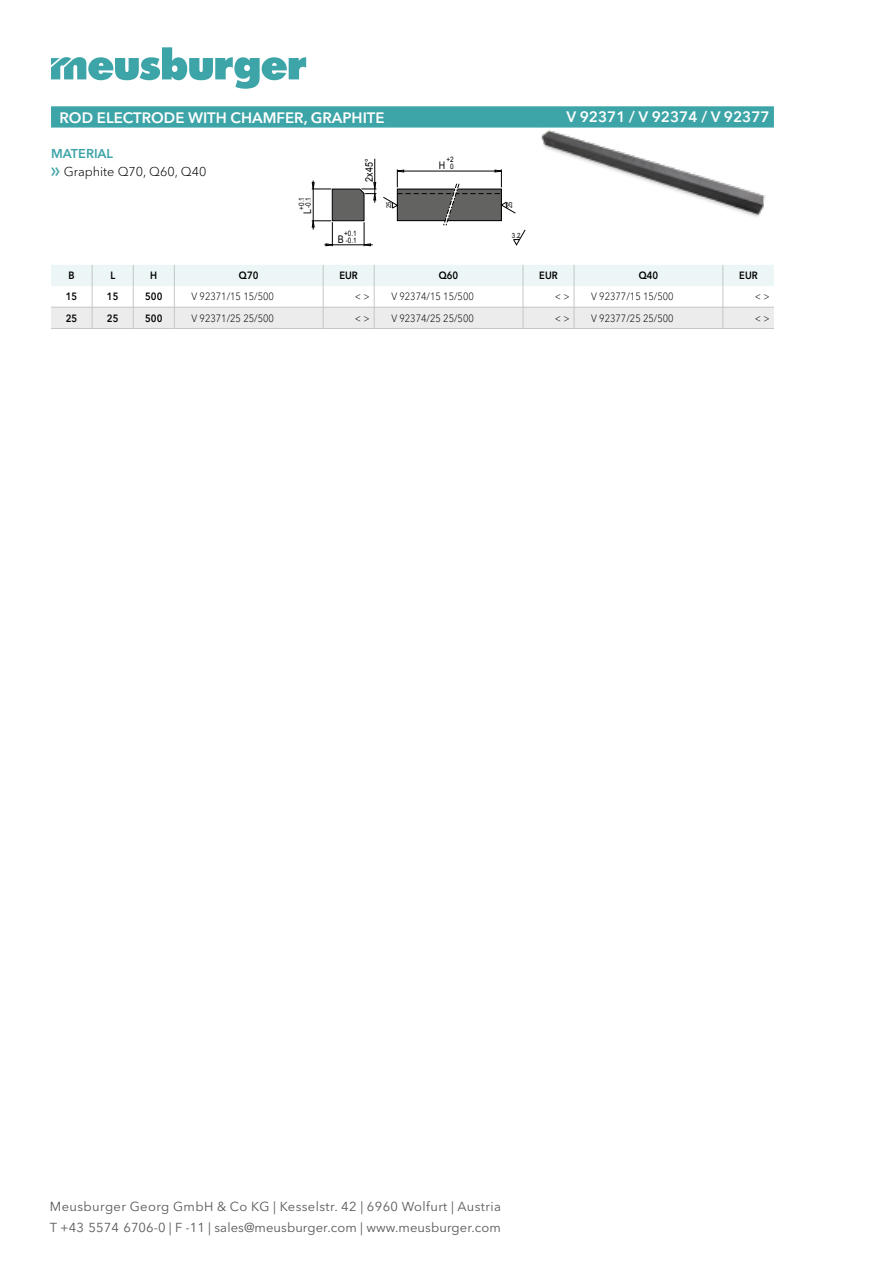
<style>
.page{position:relative;width:893px;height:1263px;background:#fff}
.page>*{position:absolute;margin:0;border:0;box-sizing:border-box;transform-origin:0 0}
.t1{font:600 15px "Avenir Next W1 G";color:#fff}
.t2{font:12.9px/20.7px "Avenir Next W1 G";letter-spacing:.01em;color:#585857}
.t3{font:300 12.75px/18px "Avenir Next W1 G";color:#000}
.t4{font:300 10.5px "Avenir Next W1 G";color:#000;scale:.9 1}
.t5{font:600 10.5px "Avenir Next W1 G";color:#000;scale:.9 1}
.t6{font:10.5px "Arial";color:#000;scale:.85 1}
.t7{font:7.5px/6.8px "Arial";color:#000;scale:.85 1}
.t8{font:7.2px "Arial";color:#000;scale:.85 1}
.t9{font:6.75px "Arial";color:#000;scale:.85 1}
.s1{font-weight:600;color:#3da4a8}
.s2{font-family:"Meusburger Sonderzeichen";font-weight:400;color:#3da4a8}
.s3{font-size:7.5px}
</style>
<div class="page">
<svg style="left:51px;top:47px;width:255px;height:42px"></svg>
<svg style="left:51px;top:106px;width:723px;height:22px;background:#43a7aa"></svg>
<hr style="left:313px;top:180px;width:1px;height:50px;background:#000">
<hr style="left:374px;top:159px;width:1px;height:44px;background:#000">
<svg style="left:312px;top:182px;width:64px;height:64px"></svg>
<svg style="left:383px;top:169px;width:143px;height:76px"></svg>
<img style="left:541px;top:129px;width:224px;height:88px">
<svg style="left:51px;top:265px;width:723px;height:63px"></svg>
<hr style="left:51px;top:328px;width:41px;height:1px;background:#c4c5c5">
<hr style="left:92px;top:328px;width:41px;height:1px;background:#c4c5c5">
<hr style="left:133px;top:328px;width:41px;height:1px;background:#c4c5c5">
<hr style="left:174px;top:328px;width:149px;height:1px;background:#c4c5c5">
<hr style="left:323px;top:328px;width:51px;height:1px;background:#c4c5c5">
<hr style="left:374px;top:328px;width:149px;height:1px;background:#c4c5c5">
<hr style="left:523px;top:328px;width:51px;height:1px;background:#c4c5c5">
<hr style="left:574px;top:328px;width:149px;height:1px;background:#c4c5c5">
<hr style="left:723px;top:328px;width:51px;height:1px;background:#c4c5c5">
<p class="t1" style="left:60px;top:108px;width:327px">ROD ELECTRODE WITH CHAMFER, GRAPHITE</p>
<p class="t1" style="left:566px;top:108px;width:205px">V 92371 / V 92374 / V 92377</p>
<p class="t3" style="left:51px;top:145px;width:157px"><span class="s1">MATERIAL<br></span><span class="s2">f</span> Graphite Q70, Q60, Q40</p>
<p class="t7" style="left:447px;top:156px;width:10px">+2</p>
<p class="t6" style="left:362px;top:182px;width:28px;rotate:-90deg">2x45°</p>
<p class="t6" style="left:439px;top:159px;width:19px">H <span class="s3">0</span></p>
<p class="t7" style="left:298px;top:210px;width:16px;rotate:-90deg">+0.1 -0.1</p>
<p class="t6" style="left:300px;top:214px;width:7px;rotate:-90deg">L</p>
<p class="t7" style="left:344px;top:230px;width:16px">+0.1</p>
<p class="t6" style="left:338px;top:232px;width:9px">B</p>
<p class="t7" style="left:346px;top:237px;width:14px">-0.1</p>
<p class="t9" style="left:384px;top:208px;width:9px;rotate:-90deg">25</p>
<p class="t9" style="left:505px;top:208px;width:9px;rotate:-90deg">25</p>
<p class="t8" style="left:512px;top:230px;width:12px">3.2</p>
<p class="t5" style="left:68px;top:269px;width:8px">B</p>
<p class="t5" style="left:110px;top:269px;width:7px">L</p>
<p class="t5" style="left:150px;top:269px;width:9px">H</p>
<p class="t5" style="left:239px;top:269px;width:23px">Q70</p>
<p class="t5" style="left:339px;top:269px;width:22px">EUR</p>
<p class="t5" style="left:439px;top:269px;width:23px">Q60</p>
<p class="t5" style="left:539px;top:269px;width:22px">EUR</p>
<p class="t5" style="left:639px;top:269px;width:23px">Q40</p>
<p class="t5" style="left:739px;top:269px;width:22px">EUR</p>
<p class="t5" style="left:66px;top:290px;width:14px">15</p>
<p class="t5" style="left:107px;top:290px;width:14px">15</p>
<p class="t5" style="left:145px;top:290px;width:21px">500</p>
<p class="t4" style="left:192px;top:290px;width:93px">V 92371/15 15/500</p>
<p class="t4" style="left:355px;top:290px;width:18px">&lt; &gt;</p>
<p class="t4" style="left:391px;top:290px;width:93px">V 92374/15 15/500</p>
<p class="t4" style="left:555px;top:290px;width:18px">&lt; &gt;</p>
<p class="t4" style="left:591px;top:290px;width:93px">V 92377/15 15/500</p>
<p class="t4" style="left:755px;top:290px;width:18px">&lt; &gt;</p>
<p class="t5" style="left:66px;top:311px;width:14px">25</p>
<p class="t5" style="left:107px;top:311px;width:14px">25</p>
<p class="t5" style="left:145px;top:311px;width:21px">500</p>
<p class="t4" style="left:192px;top:312px;width:93px">V 92371/25 25/500</p>
<p class="t4" style="left:355px;top:312px;width:18px">&lt; &gt;</p>
<p class="t4" style="left:391px;top:312px;width:93px">V 92374/25 25/500</p>
<p class="t4" style="left:555px;top:312px;width:18px">&lt; &gt;</p>
<p class="t4" style="left:591px;top:312px;width:93px">V 92377/25 25/500</p>
<p class="t4" style="left:755px;top:312px;width:18px">&lt; &gt;</p>
<p class="t2" style="left:50px;top:1196px;width:453px">Meusburger Georg GmbH &amp; Co KG | Kesselstr. 42 | 6960 Wolfurt | Austria<br>T +43 5574 6706-0 | F -11 | sales@meusburger.com | www.meusburger.com</p>
</div>
